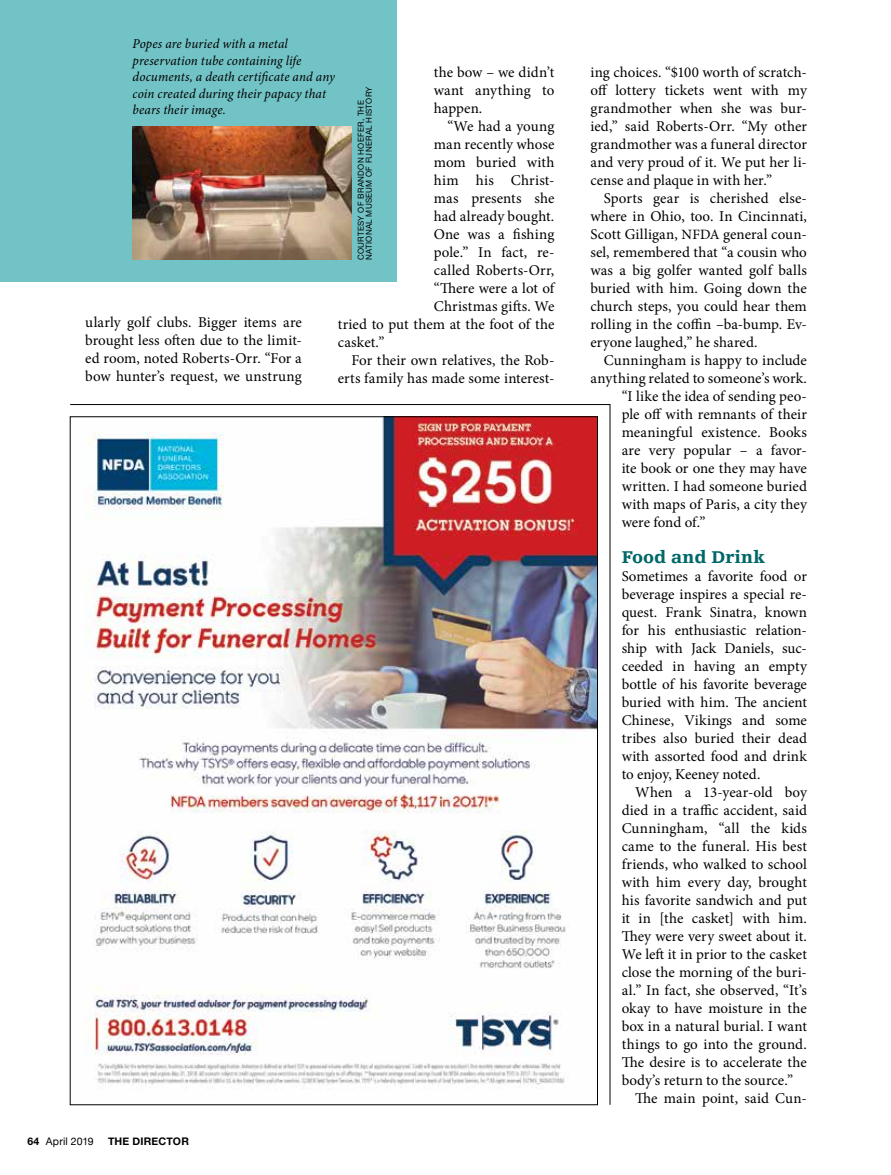
<style>
.page{position:relative;width:891px;height:1175px;background:#fff}
.page>*{position:absolute;margin:0;border:0;box-sizing:border-box;transform-origin:0 0}
.t1{font:900 18px "Egyptienne FLT Std";letter-spacing:.005em;color:#006768}
.t2{font:15px/18px "Minion Pro";letter-spacing:.005em;color:#000;text-align:justify}
.t3{font:italic 13.5px/16.5px "Minion Pro";letter-spacing:.01em;color:#000}
.t4{font:10.5px "Helvetica Neue";letter-spacing:.015em;color:#000}
.t5{font:700 10.5px "Helvetica Neue";letter-spacing:.02em;color:#000}
.t6{font:8.25px/8.2px "Helvetica Neue LT Std";letter-spacing:.04em;color:#000}
.s1{font-family:"Helvetica Neue LT Std";font-weight:700}
.s2{font-size:14.25px}
</style>
<div class="page">
<div style="left:0;top:0;width:396px;height:281px;background:#72c3c6"></div>
<img style="left:133px;top:127px;width:219px;height:132px">
<img style="left:70px;top:404px;width:540px;height:701px">
<p class="t3" style="left:133px;top:36px;width:204px">Popes are buried with a metal preservation tube containing life documents, a death certificate and any coin created during their papacy that bears their image.</p>
<p class="t2" style="left:434px;top:63px;width:122px">the bow – we didn’t want anything to happen.</p>
<p class="t2" style="left:447px;top:117px;width:108px">“We had a young</p>
<p class="t2" style="left:434px;top:135px;width:122px">man recently whose</p>
<p class="t2" style="left:434px;top:153px;width:122px">mom buried with</p>
<p class="t2" style="left:434px;top:171px;width:122px">him his Christ-</p>
<p class="t2" style="left:434px;top:189px;width:122px">mas presents she</p>
<p class="t2" style="left:434px;top:207px;width:122px">had already bought.</p>
<p class="t2" style="left:434px;top:225px;width:122px">One was a fishing</p>
<p class="t2" style="left:434px;top:243px;width:122px">pole.” In fact, re-</p>
<p class="t2" style="left:434px;top:261px;width:122px">called Roberts-Orr,</p>
<p class="t2" style="left:434px;top:279px;width:122px">“There were a lot of</p>
<p class="t2" style="left:434px;top:297px;width:122px">Christmas gifts. We</p>
<p class="t2" style="left:338px;top:315px;width:218px">tried to put them at the foot of the</p>
<p class="t2" style="left:338px;top:333px;width:48px">casket.”</p>
<p class="t2" style="left:351px;top:351px;width:205px">For their own relatives, the Rob-</p>
<p class="t2" style="left:338px;top:369px;width:218px">erts family has made some interest-</p>
<p class="t6" style="left:357px;top:260px;width:175px;rotate:-90deg">COURTESY OF BRANDON HOEFER, THE<br>NATIONAL MUSEUM OF FUNERAL HISTORY</p>
<p class="t2" style="left:85px;top:314px;width:218px">ularly golf clubs. Bigger items are brought less often due to the limit&shy;ed room, noted Roberts-Orr. “For a bow hunter’s request, we unstrung</p>
<p class="t4" style="left:27px;top:1133px;width:68px"><span class="s1">64</span> April 2019</p>
<p class="t5" style="left:108px;top:1133px;width:82px">THE DIRECTOR</p>
<p class="t2" style="left:590px;top:63px;width:218px">ing choices. “$100 worth of scratch&shy;off lottery tickets went with my grandmother when she was bur&shy;ied,” said Roberts-Orr. “My other grandmother was a funeral director and very proud of it. We put her li&shy;cense and plaque in with her.”</p>
<p class="t2" style="left:590px;top:189px;width:218px;text-indent:14px">Sports gear is cherished else&shy;where in Ohio, too. In Cincinnati, Scott Gilligan, <span class="s2">NFDA</span> general coun&shy;sel, remembered that “a cousin who was a big golfer wanted golf balls buried with him. Going down the church steps, you could hear them rolling in the coffin –ba-bump. Ev&shy;eryone laughed,” he shared.</p>
<p class="t2" style="left:604px;top:351px;width:205px">Cunningham is happy to include</p>
<p class="t2" style="left:590px;top:369px;width:218px">anything related to someone’s work.</p>
<p class="t2" style="left:622px;top:387px;width:187px">“I like the idea of sending peo-</p>
<p class="t2" style="left:622px;top:405px;width:187px">ple off with remnants of their</p>
<p class="t2" style="left:622px;top:423px;width:187px">meaningful existence. Books</p>
<p class="t2" style="left:622px;top:441px;width:187px">are very popular – a favor-</p>
<p class="t2" style="left:622px;top:459px;width:187px">ite book or one they may have</p>
<p class="t2" style="left:622px;top:477px;width:187px">written. I had someone buried</p>
<p class="t2" style="left:622px;top:495px;width:187px">with maps of Paris, a city they</p>
<p class="t2" style="left:622px;top:513px;width:85px">were fond of.”</p>
<p class="t1" style="left:622px;top:547px;width:145px">Food and Drink</p>
<p class="t2" style="left:622px;top:567px;width:187px">Sometimes a favorite food or beverage inspires a special re&shy;quest. Frank Sinatra, known for his enthusiastic relation&shy;ship with Jack Daniels, suc&shy;ceeded in having an empty bottle of his favorite beverage buried with him. The ancient Chinese, Vikings and some tribes also buried their dead with assorted food and drink to enjoy, Keeney noted.</p>
<p class="t2" style="left:635px;top:783px;width:173px">When a 13-year-old boy</p>
<p class="t2" style="left:622px;top:801px;width:187px">died in a traffic accident, said</p>
<p class="t2" style="left:622px;top:819px;width:187px">Cunningham, “all the kids</p>
<p class="t2" style="left:622px;top:837px;width:187px">came to the funeral. His best</p>
<p class="t2" style="left:622px;top:855px;width:187px">friends, who walked to school</p>
<p class="t2" style="left:622px;top:873px;width:187px">with him every day, brought</p>
<p class="t2" style="left:622px;top:891px;width:187px">his favorite sandwich and put</p>
<p class="t2" style="left:622px;top:909px;width:187px">it in [the casket] with him.</p>
<p class="t2" style="left:622px;top:927px;width:187px">They were very sweet about it.</p>
<p class="t2" style="left:622px;top:945px;width:187px">We left it in prior to the casket</p>
<p class="t2" style="left:622px;top:963px;width:187px">close the morning of the buri-</p>
<p class="t2" style="left:622px;top:981px;width:187px">al.” In fact, she observed, “It’s</p>
<p class="t2" style="left:622px;top:999px;width:187px">okay to have moisture in the</p>
<p class="t2" style="left:622px;top:1017px;width:187px">box in a natural burial. I want</p>
<p class="t2" style="left:622px;top:1035px;width:187px">things to go into the ground.</p>
<p class="t2" style="left:622px;top:1053px;width:187px">The desire is to accelerate the</p>
<p class="t2" style="left:622px;top:1071px;width:173px">body’s return to the source.”</p>
<p class="t2" style="left:635px;top:1089px;width:173px">The main point, said Cun-</p>
</div>
